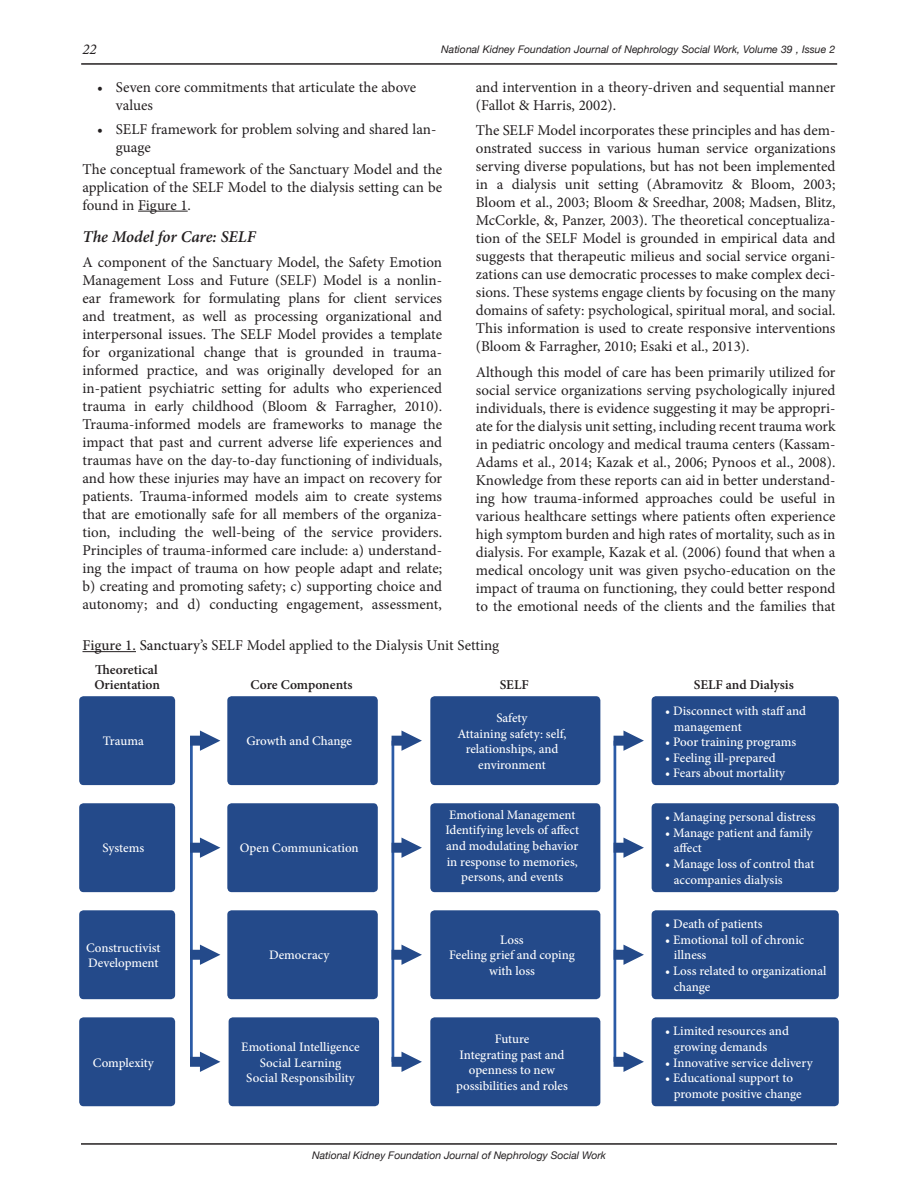
<style>
.page{position:relative;width:918px;height:1188px;background:#fff}
.page>*{position:absolute;margin:0;border:0;box-sizing:border-box;transform-origin:0 0}
.Sub_Header_Italics{font:italic 600 16.5px "Minion Pro";letter-spacing:-.005em;color:#231f20}
.Body_Text{font:15px/18px "Minion Pro";color:#231f20;text-align:justify}
.t1{font:italic 15px "Minion Pro";color:#231f20}
.t2{font:600 13.5px/15px "Minion Pro";color:#231f20}
.t3{font:500 12.9px/15.6px "Minion Pro";color:#fff}
.t4{font:italic 10.5px "Helvetica Neue";color:#231f20}
.s1{font-weight:500}
</style>
<div class="page">
<hr style="left:138px;top:211px;width:50px;height:1px;background:#231f20">
<hr style="left:81px;top:1143px;width:756px;height:2px;background:#231f20">
<hr style="left:81px;top:63px;width:756px;height:2px;background:#231f20">
<hr style="left:82px;top:651px;width:54px;height:1px;background:#231f20">
<div style="left:79px;top:696px;width:96px;height:89px;background:#244a8a;border-radius:4px"></div>
<div style="left:227px;top:696px;width:151px;height:89px;background:#244a8a;border-radius:4px"></div>
<div style="left:430px;top:696px;width:170px;height:89px;background:#244a8a;border-radius:4px"></div>
<div style="left:652px;top:696px;width:187px;height:89px;background:#244a8a;border-radius:4px"></div>
<div style="left:79px;top:803px;width:96px;height:89px;background:#244a8a;border-radius:4px"></div>
<div style="left:227px;top:803px;width:151px;height:89px;background:#244a8a;border-radius:4px"></div>
<div style="left:430px;top:803px;width:170px;height:89px;background:#244a8a;border-radius:4px"></div>
<div style="left:652px;top:803px;width:187px;height:89px;background:#244a8a;border-radius:4px"></div>
<div style="left:79px;top:910px;width:96px;height:89px;background:#244a8a;border-radius:4px"></div>
<div style="left:227px;top:910px;width:151px;height:89px;background:#244a8a;border-radius:4px"></div>
<div style="left:430px;top:910px;width:170px;height:89px;background:#244a8a;border-radius:4px"></div>
<div style="left:652px;top:910px;width:187px;height:89px;background:#244a8a;border-radius:4px"></div>
<div style="left:79px;top:1017px;width:96px;height:89px;background:#244a8a;border-radius:4px"></div>
<div style="left:229px;top:1017px;width:150px;height:89px;background:#244a8a;border-radius:4px"></div>
<div style="left:430px;top:1017px;width:170px;height:89px;background:#244a8a;border-radius:4px"></div>
<div style="left:652px;top:1017px;width:187px;height:89px;background:#244a8a;border-radius:4px"></div>
<hr style="left:190px;top:741px;width:3px;height:321px;background:#2a5aa6">
<hr style="left:392px;top:741px;width:2px;height:321px;background:#2a5aa6">
<hr style="left:614px;top:741px;width:2px;height:321px;background:#2a5aa6">
<svg style="left:190px;top:731px;width:30px;height:20px"></svg>
<svg style="left:392px;top:731px;width:30px;height:20px"></svg>
<svg style="left:614px;top:731px;width:30px;height:20px"></svg>
<svg style="left:190px;top:838px;width:30px;height:20px"></svg>
<svg style="left:392px;top:838px;width:30px;height:20px"></svg>
<svg style="left:614px;top:838px;width:30px;height:20px"></svg>
<svg style="left:190px;top:945px;width:30px;height:20px"></svg>
<svg style="left:392px;top:945px;width:30px;height:20px"></svg>
<svg style="left:614px;top:945px;width:30px;height:20px"></svg>
<svg style="left:190px;top:1052px;width:30px;height:20px"></svg>
<svg style="left:392px;top:1052px;width:30px;height:20px"></svg>
<svg style="left:614px;top:1052px;width:30px;height:20px"></svg>
<p class="t1" style="left:82px;top:39px;width:16px">22</p>
<p class="t4" style="left:441px;top:43px;width:396px">National Kidney Foundation Journal of Nephrology Social Work, Volume 39 , Issue 2</p>
<p class="Body_Text" style="left:116px;top:78px;width:302px;text-indent:-19px">• Seven core commitments that articulate the above values</p>
<p class="Body_Text" style="left:116px;top:121px;width:322px;text-indent:-19px">• SELF framework for problem solving and shared lan&shy;guage</p>
<p class="Body_Text" style="left:82px;top:160px;width:361px">The conceptual framework of the Sanctuary Model and the application of the SELF Model to the dialysis setting can be found in Figure 1.</p>
<p class="Sub_Header_Italics" style="left:82px;top:225px;width:175px">The Model for Care: SELF</p>
<p class="Body_Text" style="left:82px;top:253px;width:361px">A component of the Sanctuary Model, the Safety Emotion Management Loss and Future (SELF) Model is a nonlin&shy;ear framework for formulating plans for client services and treatment, as well as processing organizational and interpersonal issues. The SELF Model provides a template for organizational change that is grounded in trauma&shy;informed practice, and was originally developed for an in-patient psychiatric setting for adults who experienced trauma in early childhood (Bloom &amp; Farragher, 2010).<br>Trauma-informed models are frameworks to manage the impact that past and current adverse life experiences and traumas have on the day-to-day functioning of individuals, and how these injuries may have an impact on recovery for patients. Trauma-informed models aim to create systems that are emotionally safe for all members of the organiza&shy;tion, including the well-being of the service providers.<br>Principles of trauma-informed care include: a) understand&shy;ing the impact of trauma on how people adapt and relate; b) creating and promoting safety; c) supporting choice and autonomy; and d) conducting engagement, assessment,</p>
<p class="Body_Text" style="left:476px;top:78px;width:361px">and intervention in a theory-driven and sequential manner (Fallot &amp; Harris, 2002).</p>
<p class="Body_Text" style="left:476px;top:122px;width:361px">The SELF Model incorporates these principles and has dem&shy;onstrated success in various human service organizations serving diverse populations, but has not been implemented in a dialysis unit setting (Abramovitz &amp; Bloom, 2003; Bloom et al., 2003; Bloom &amp; Sreedhar, 2008; Madsen, Blitz, McCorkle, &amp;, Panzer, 2003). The theoretical conceptualiza&shy;tion of the SELF Model is grounded in empirical data and suggests that therapeutic milieus and social service organi&shy;zations can use democratic processes to make complex deci&shy;sions. These systems engage clients by focusing on the many domains of safety: psychological, spiritual moral, and social.<br>This information is used to create responsive interventions (Bloom &amp; Farragher, 2010; Esaki et al., 2013).</p>
<p class="Body_Text" style="left:476px;top:363px;width:361px">Although this model of care has been primarily utilized for social service organizations serving psychologically injured individuals, there is evidence suggesting it may be appropri&shy;ate for the dialysis unit setting, including recent trauma work in pediatric oncology and medical trauma centers (Kassam-Adams et al., 2014; Kazak et al., 2006; Pynoos et al., 2008).<br>Knowledge from these reports can aid in better understand&shy;ing how trauma-informed approaches could be useful in various healthcare settings where patients often experience high symptom burden and high rates of mortality, such as in dialysis. For example, Kazak et al. (2006) found that when a medical oncology unit was given psycho-education on the impact of trauma on functioning, they could better respond to the emotional needs of the clients and the families that</p>
<p class="Body_Text" style="left:82px;top:636px;width:418px"><span class="s1">Figure 1. Sanctuary’s</span> SELF Model applied to the Dialysis Unit Setting</p>
<p class="t2" style="left:94px;top:662px;width:67px">Theoretical<br>Orientation</p>
<p class="t2" style="left:251px;top:677px;width:103px">Core Components</p>
<p class="t2" style="left:500px;top:677px;width:30px">SELF</p>
<p class="t2" style="left:694px;top:677px;width:101px">SELF and Dialysis</p>
<p class="t3" style="left:103px;top:733px;width:42px">Trauma</p>
<p class="t3" style="left:246px;top:733px;width:107px">Growth and Change</p>
<p class="t3" style="left:103px;top:841px;width:43px">Systems</p>
<p class="t3" style="left:240px;top:841px;width:120px">Open Communication</p>
<p class="t3" style="left:86px;top:940px;width:76px">Constructivist<br>Development</p>
<p class="t3" style="left:269px;top:948px;width:62px">Democracy</p>
<p class="t3" style="left:93px;top:1055px;width:62px">Complexity</p>
<p class="t3" style="left:241px;top:1039px;width:120px">Emotional Intelligence</p>
<p class="t3" style="left:260px;top:1055px;width:83px">Social Learning</p>
<p class="t3" style="left:246px;top:1070px;width:110px">Social Responsibility</p>
<p class="t3" style="left:496px;top:710px;width:33px">Safety</p>
<p class="t3" style="left:457px;top:726px;width:111px;text-align:center">Attaining safety: self, relationships, and environment</p>
<p class="t3" style="left:449px;top:807px;width:128px">Emotional Management</p>
<p class="t3" style="left:445px;top:823px;width:135px;text-align:center">Identifying levels of affect and modulating behavior in response to memories, persons, and events</p>
<p class="t3" style="left:500px;top:932px;width:25px">Loss</p>
<p class="t3" style="left:449px;top:948px;width:127px;text-align:center">Feeling grief and coping with loss</p>
<p class="t3" style="left:495px;top:1031px;width:36px">Future</p>
<p class="t3" style="left:456px;top:1047px;width:113px;text-align:center">Integrating past and openness to new possibilities and roles</p>
<p class="t4" style="left:312px;top:1149px;width:295px">National Kidney Foundation Journal of Nephrology Social Work</p>
<p class="t3" style="left:674px;top:703px;width:134px;text-indent:-9px">• Disconnect with staff and management</p>
<p class="t3" style="left:665px;top:734px;width:133px">• Poor training programs</p>
<p class="t3" style="left:665px;top:750px;width:112px">• Feeling ill-prepared</p>
<p class="t3" style="left:665px;top:766px;width:121px">• Fears about mortality</p>
<p class="t3" style="left:665px;top:809px;width:152px">• Managing personal distress</p>
<p class="t3" style="left:674px;top:825px;width:140px;text-indent:-9px">• Manage patient and family affect</p>
<p class="t3" style="left:674px;top:856px;width:142px;text-indent:-9px">• Manage loss of control that accompanies dialysis</p>
<p class="t3" style="left:665px;top:916px;width:99px">• Death of patients</p>
<p class="t3" style="left:674px;top:932px;width:132px;text-indent:-9px">• Emotional toll of chronic illness</p>
<p class="t3" style="left:674px;top:963px;width:154px;text-indent:-9px">• Loss related to organizational change</p>
<p class="t3" style="left:674px;top:1023px;width:117px;text-indent:-9px">• Limited resources and growing demands</p>
<p class="t3" style="left:665px;top:1055px;width:149px">• Innovative service delivery</p>
<p class="t3" style="left:674px;top:1070px;width:129px;text-indent:-9px">• Educational support to promote positive change</p>
</div>
